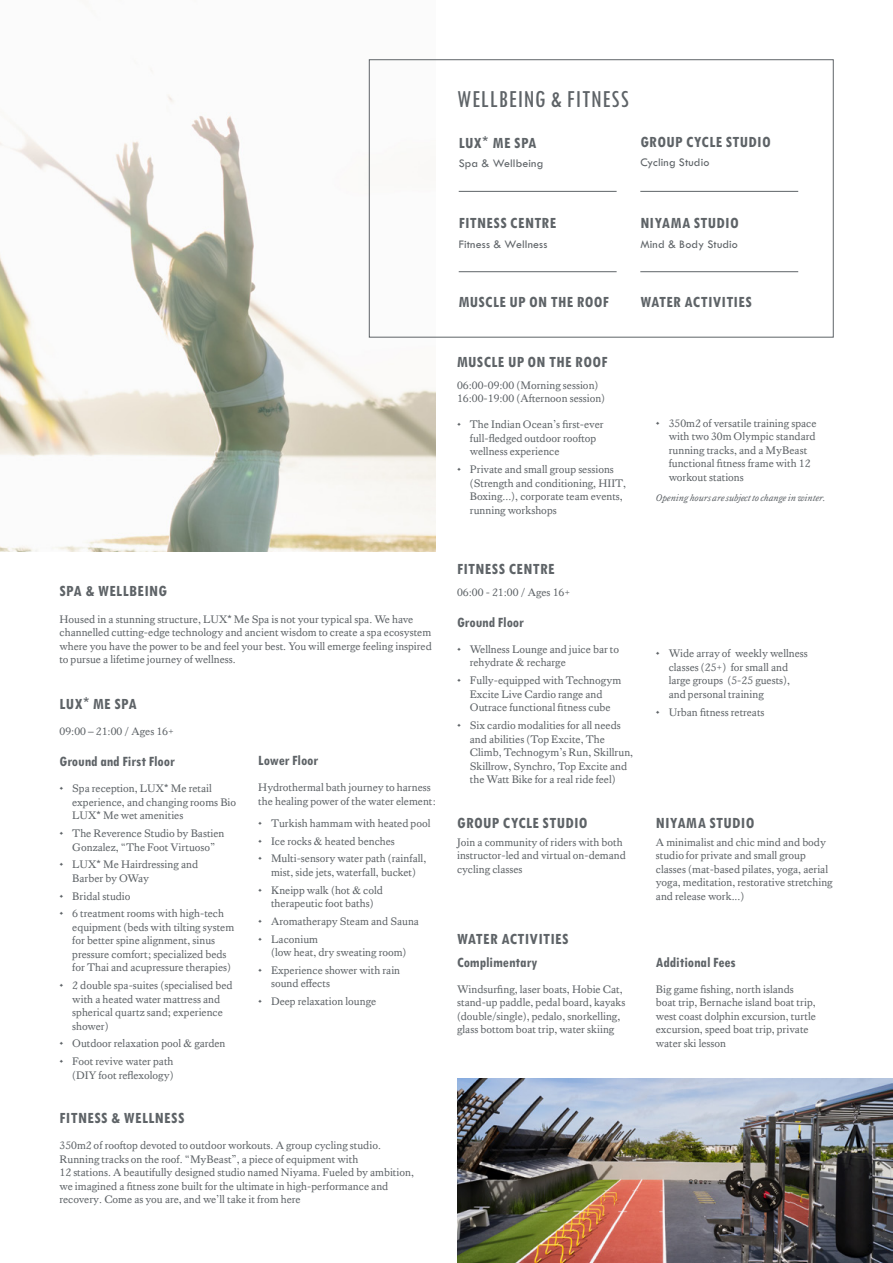
<style>
.page{position:relative;width:893px;height:1263px;background:#fff}
.page>*{position:absolute;margin:0;border:0;box-sizing:border-box;transform-origin:0 0}
.t1{font:500 condensed 25.5px "Tw Cen MT Std";letter-spacing:.025em;color:#5e6367}
.t2{font:700 condensed 16.5px "Tw Cen MT Std";letter-spacing:.025em;color:#5e6367}
.t3{font:700 condensed 15px "Tw Cen MT Std";color:#5e6367}
.t4{font:12px "Tw Cen MT Std";letter-spacing:.01em;color:#5e6367}
.t5{font:11.25px/13.5px "Kings Caslon";color:#5e6367}
.t6{font:italic 9.75px "Kings Caslon";color:#5e6367}
.s1{font-family:"Arial"}
.s2{font-family:"Arial";font-weight:400;font-stretch:normal}
.s3{font-family:"Times New Roman"}
</style>
<div class="page">
<img style="left:0;top:59px;width:436px;height:492px">
<hr style="left:459px;top:191px;width:158px;height:1px;background:#5e6367">
<hr style="left:640px;top:191px;width:158px;height:1px;background:#5e6367">
<hr style="left:459px;top:271px;width:158px;height:1px;background:#5e6367">
<hr style="left:640px;top:271px;width:158px;height:1px;background:#5e6367">
<img style="left:457px;top:1079px;width:436px;height:184px">
<h2 class="t2" style="left:60px;top:583px;width:109px">SPA &amp; WELLBEING</h2>
<p class="t5" style="left:60px;top:612px;width:374px">Housed in a stunning structure, LUX<span class="s1">*</span> Me Spa is not your typical spa. We have channelled cutting-edge technology and ancient wisdom to create a spa ecosystem where you have the power to be and feel your best. You will emerge feeling inspired to pursue a lifetime journey of wellness.</p>
<h2 class="t2" style="left:60px;top:695px;width:79px">LUX<span class="s2">*</span> ME SPA</h2>
<p class="t5" style="left:60px;top:725px;width:116px">09:00 – 21:00 / Ages 16+</p>
<h3 class="t3" style="left:60px;top:754px;width:117px">Ground and First Floor</h3>
<p class="t5" style="left:72px;top:782px;width:165px;text-indent:-13px">• Spa reception, LUX<span class="s1">*</span> Me retail experience, and changing rooms Bio<br>LUX<span class="s1">*</span> Me wet amenities</p>
<p class="t5" style="left:60px;top:827px;width:166px;text-align:center">• The Reverence Studio by Bastien<br>Gonzalez, “The Foot Virtuoso”</p>
<p class="t5" style="left:72px;top:858px;width:127px;text-indent:-13px">• LUX<span class="s1">*</span> Me Hairdressing and<br>Barber by OWay</p>
<p class="t5" style="left:60px;top:889px;width:73px">• Bridal studio</p>
<p class="t5" style="left:72px;top:907px;width:163px;text-indent:-13px">• 6 treatment rooms with high-tech equipment (beds with tilting system for better spine alignment, sinus pressure comfort; specialized beds for Thai and acupressure therapies)</p>
<p class="t5" style="left:72px;top:979px;width:162px;text-indent:-13px">• 2 double spa-suites (specialised bed with a heated water mattress and spherical quartz sand; experience shower)</p>
<p class="t5" style="left:60px;top:1037px;width:168px">• Outdoor relaxation pool <span class="s3">&amp;</span> garden</p>
<p class="t5" style="left:60px;top:1055px;width:116px;text-align:right">• Foot revive water path (DIY foot reflexology)</p>
<h3 class="t3" style="left:258px;top:753px;width:61px">Lower Floor</h3>
<p class="t5" style="left:258px;top:781px;width:179px">Hydrothermal bath journey to harness the healing power of the water element:</p>
<p class="t5" style="left:258px;top:816px;width:174px">• Turkish hammam with heated pool</p>
<p class="t5" style="left:258px;top:834px;width:138px">• Ice rocks <span class="s3">&amp;</span> heated benches</p>
<p class="t5" style="left:258px;top:852px;width:169px;text-align:center">• Multi-sensory water path (rainfall, mist, side jets, waterfall, bucket)</p>
<p class="t5" style="left:258px;top:883px;width:126px;text-align:center">• Kneipp walk (hot <span class="s3">&amp;</span> cold therapeutic foot baths)</p>
<p class="t5" style="left:258px;top:914px;width:162px">• Aromatherapy Steam and Sauna</p>
<p class="t5" style="left:271px;top:932px;width:137px;text-indent:-13px">• Laconium<br>(low heat, dry sweating room)</p>
<p class="t5" style="left:271px;top:963px;width:131px;text-indent:-13px">• Experience shower with rain sound effects</p>
<p class="t5" style="left:258px;top:995px;width:119px">• Deep relaxation lounge</p>
<h2 class="t2" style="left:60px;top:1109px;width:126px">FITNESS &amp; WELLNESS</h2>
<p class="t5" style="left:60px;top:1139px;width:356px">350m2 of rooftop devoted to outdoor workouts. A group cycling studio.<br>Running tracks on the roof. “MyBeast”, a piece of equipment with<br>12 stations. A beautifully designed studio named Niyama. Fueled by ambition, we imagined a fitness zone built for the ultimate in high-performance and recovery. Come as you are, and we’ll take it from here</p>
<h1 class="t1" style="left:457px;top:86px;width:173px">WELLBEING &amp; FITNESS</h1>
<h2 class="t2" style="left:459px;top:134px;width:79px">LUX<span class="s2">*</span> ME SPA</h2>
<p class="t4" style="left:459px;top:157px;width:86px">Spa &amp; Wellbeing</p>
<h2 class="t2" style="left:640px;top:133px;width:132px">GROUP CYCLE STUDIO</h2>
<p class="t4" style="left:640px;top:156px;width:71px">Cycling Studio</p>
<h2 class="t2" style="left:459px;top:215px;width:99px">FITNESS CENTRE</h2>
<p class="t4" style="left:459px;top:238px;width:90px">Fitness &amp; Wellness</p>
<h2 class="t2" style="left:640px;top:215px;width:100px">NIYAMA STUDIO</h2>
<p class="t4" style="left:640px;top:238px;width:99px">Mind &amp; Body Studio</p>
<h2 class="t2" style="left:459px;top:293px;width:152px">MUSCLE UP ON THE ROOF</h2>
<h2 class="t2" style="left:640px;top:293px;width:113px">WATER ACTIVITIES</h2>
<h2 class="t2" style="left:457px;top:353px;width:152px">MUSCLE UP ON THE ROOF</h2>
<p class="t5" style="left:457px;top:378px;width:149px">06:00-09:00 (Morning session)<br>16:00-19:00 (Afternoon session)</p>
<p class="t5" style="left:470px;top:418px;width:135px;text-indent:-13px">• The Indian Ocean’s first-ever full-fledged outdoor rooftop wellness experience</p>
<p class="t5" style="left:470px;top:463px;width:158px;text-indent:-13px">• Private and small group sessions (Strength and conditioning, HIIT,<br>Boxing...), corporate team events, running workshops</p>
<h2 class="t2" style="left:457px;top:560px;width:99px">FITNESS CENTRE</h2>
<p class="t5" style="left:457px;top:585px;width:115px">06:00 - 21:00 / Ages 16+</p>
<h3 class="t3" style="left:457px;top:614px;width:68px">Ground Floor</h3>
<p class="t5" style="left:470px;top:642px;width:151px;text-indent:-13px">• Wellness Lounge and juice bar to rehydrate <span class="s3">&amp;</span> recharge</p>
<p class="t5" style="left:457px;top:674px;width:166px;text-align:center">• Fully-equipped with Technogym<br>Excite Live Cardio range and<br>Outrace functional fitness cube</p>
<p class="t5" style="left:470px;top:718px;width:165px;text-indent:-13px">• Six cardio modalities for all needs and abilities (Top Excite, The Climb, Technogym’s Run, Skillrun, Skillrow, Synchro, Top Excite and the Watt Bike for a real ride feel)</p>
<h2 class="t2" style="left:457px;top:814px;width:132px">GROUP CYCLE STUDIO</h2>
<p class="t5" style="left:457px;top:835px;width:170px">Join a community of riders with both instructor-led and virtual on-demand cycling classes</p>
<h2 class="t2" style="left:457px;top:931px;width:113px">WATER ACTIVITIES</h2>
<h3 class="t3" style="left:457px;top:954px;width:82px">Complimentary</h3>
<p class="t5" style="left:457px;top:982px;width:170px">Windsurfing, laser boats, Hobie Cat, stand-up paddle, pedal board, kayaks (double/single), pedalo, snorkelling, glass bottom boat trip, water skiing</p>
<p class="t5" style="left:669px;top:416px;width:149px;text-indent:-13px">• 350m2 of versatile training space with two 30m Olympic standard running tracks, and a MyBeast functional fitness frame with 12 workout stations</p>
<p class="t6" style="left:656px;top:492px;width:171px">Opening hours are subject to change in winter.</p>
<p class="t5" style="left:669px;top:647px;width:141px;text-indent:-13px">• Wide array of weekly wellness classes (25+) for small and large groups (5-25 guests), and personal training</p>
<p class="t5" style="left:656px;top:705px;width:110px">• Urban fitness retreats</p>
<h2 class="t2" style="left:656px;top:814px;width:100px">NIYAMA STUDIO</h2>
<p class="t5" style="left:656px;top:835px;width:178px">A minimalist and chic mind and body studio for private and small group classes (mat-based pilates, yoga, aerial yoga, meditation, restorative stretching and release work...)</p>
<h3 class="t3" style="left:656px;top:954px;width:81px">Additional Fees</h3>
<p class="t5" style="left:656px;top:982px;width:162px">Big game fishing, north islands boat trip, Bernache island boat trip, west coast dolphin excursion, turtle excursion, speed boat trip, private water ski lesson</p>
</div>
